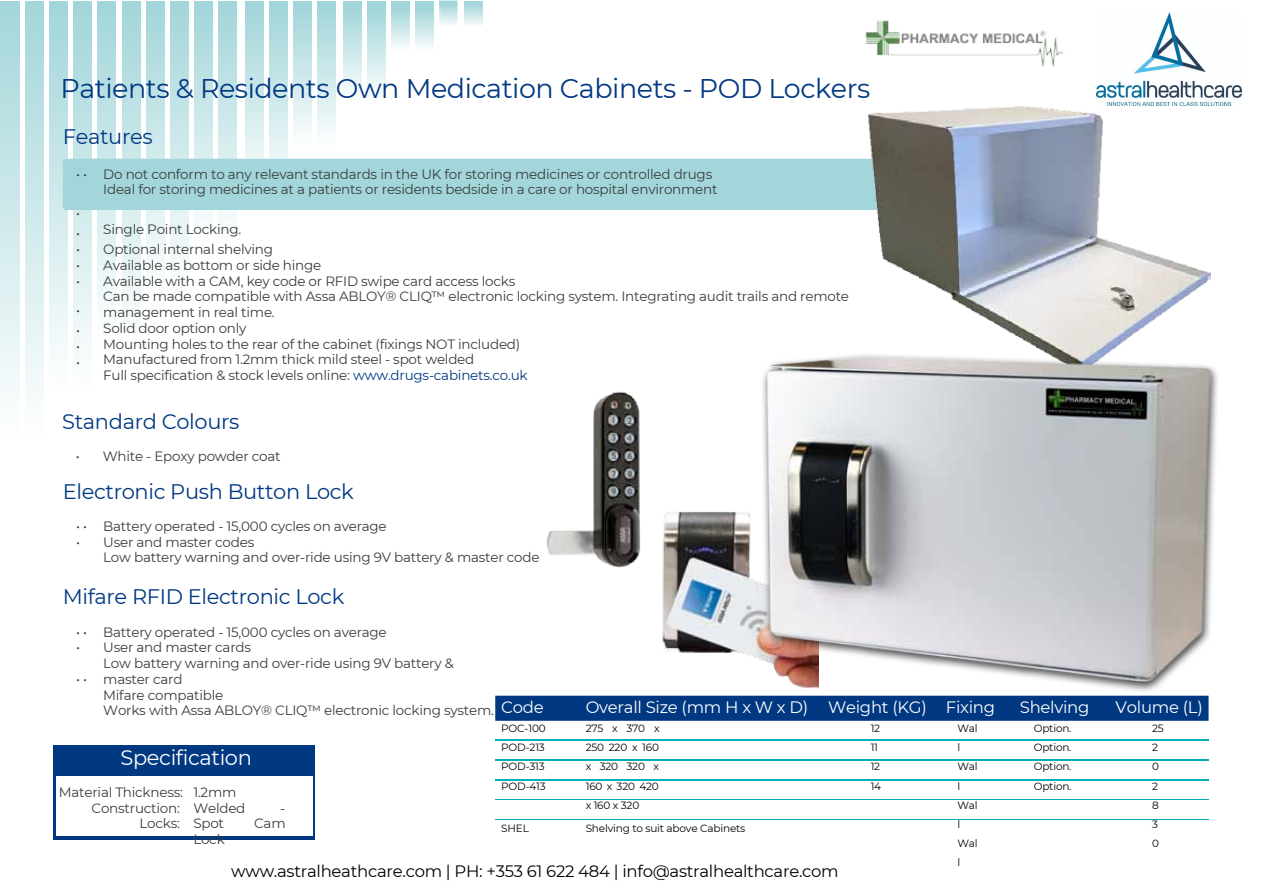
<style>
.page{position:relative;width:1263px;height:894px;background:#fff}
.page>*{position:absolute;margin:0;border:0;box-sizing:border-box;transform-origin:0 0}
.t1{font:27px "Montserrat";letter-spacing:-.015em;color:#003882}
.t2{font:21px "Montserrat";letter-spacing:-.015em;color:#003882}
.t3{font:21px "Montserrat";letter-spacing:-.015em;color:#fff}
.t4{font:16.5px "Montserrat";letter-spacing:-.015em;color:#000}
.t5{font:16.5px "Montserrat";letter-spacing:-.015em;color:#fff}
.t6{font:13.5px/15.8px "Montserrat";letter-spacing:-.015em;color:#393d3b}
.t7{font:10.5px/19px "Montserrat";letter-spacing:-.015em;color:#000;text-align:justify}
.s1{color:#003882}
</style>
<div class="page">
<img style="left:439px;top:0;width:19px;height:25px">
<div style="left:63px;top:159px;width:832px;height:51px;background:#a3d6da;border-radius:4px"></div>
<div style="left:495px;top:695px;width:713px;height:25px;background:#003882"></div>
<hr style="left:495px;top:739px;width:85px;height:1px;background:#00afb7">
<hr style="left:580px;top:739px;width:236px;height:1px;background:#00afb7">
<hr style="left:816px;top:739px;width:121px;height:1px;background:#00afb7">
<hr style="left:937px;top:739px;width:61px;height:1px;background:#00afb7">
<hr style="left:998px;top:739px;width:109px;height:1px;background:#00afb7">
<hr style="left:1107px;top:739px;width:101px;height:1px;background:#00afb7">
<hr style="left:495px;top:759px;width:85px;height:1px;background:#00afb7">
<hr style="left:580px;top:759px;width:236px;height:1px;background:#00afb7">
<hr style="left:816px;top:759px;width:121px;height:1px;background:#00afb7">
<hr style="left:937px;top:759px;width:61px;height:1px;background:#00afb7">
<hr style="left:998px;top:759px;width:109px;height:1px;background:#00afb7">
<hr style="left:1107px;top:759px;width:101px;height:1px;background:#00afb7">
<hr style="left:495px;top:779px;width:85px;height:1px;background:#00afb7">
<hr style="left:580px;top:779px;width:236px;height:1px;background:#00afb7">
<hr style="left:816px;top:779px;width:121px;height:1px;background:#00afb7">
<hr style="left:937px;top:779px;width:61px;height:1px;background:#00afb7">
<hr style="left:998px;top:779px;width:109px;height:1px;background:#00afb7">
<hr style="left:1107px;top:779px;width:101px;height:1px;background:#00afb7">
<hr style="left:495px;top:799px;width:85px;height:1px;background:#00afb7">
<hr style="left:580px;top:799px;width:236px;height:1px;background:#00afb7">
<hr style="left:816px;top:799px;width:121px;height:1px;background:#00afb7">
<hr style="left:937px;top:799px;width:61px;height:1px;background:#00afb7">
<hr style="left:998px;top:799px;width:109px;height:1px;background:#00afb7">
<hr style="left:1107px;top:799px;width:101px;height:1px;background:#00afb7">
<hr style="left:495px;top:818px;width:85px;height:1px;background:#00afb7">
<hr style="left:580px;top:818px;width:236px;height:1px;background:#00afb7">
<hr style="left:816px;top:818px;width:121px;height:1px;background:#00afb7">
<hr style="left:937px;top:818px;width:61px;height:1px;background:#00afb7">
<hr style="left:998px;top:818px;width:109px;height:1px;background:#00afb7">
<hr style="left:1107px;top:818px;width:101px;height:1px;background:#00afb7">
<img style="left:866px;top:106px;width:344px;height:246px">
<img style="left:546px;top:391px;width:95px;height:177px">
<img style="left:662px;top:511px;width:100px;height:149px">
<div style="left:54px;top:745px;width:260px;height:94px;background:#003882"></div>
<div style="left:57px;top:776px;width:255px;height:59px;background:#fff"></div>
<img style="left:762px;top:352px;width:456px;height:339px">
<img style="left:766px;top:356px;width:445px;height:326px">
<img style="left:1096px;top:12px;width:145px;height:94px">
<img style="left:865px;top:20px;width:198px;height:47px">
<h1 class="t1" style="left:61px;top:71px;width:811px">Patients &amp; Residents Own Medication Cabinets - POD Lockers</h1>
<h2 class="t2" style="left:63px;top:124px;width:91px">Features</h2>
<p class="t6" style="left:76px;top:166px;width:13px">••</p>
<p class="t6" style="left:76px;top:203px;width:5px;line-height:20.2px">• •</p>
<p class="t6" style="left:76px;top:241px;width:5px;text-align:justify">• • •</p>
<p class="t6" style="left:76px;top:300px;width:5px;line-height:20.2px">• •</p>
<p class="t6" style="left:76px;top:338px;width:5px">• •</p>
<p class="t6" style="left:103px;top:166px;width:616px">Do not conform to any relevant standards in the UK for storing medicines or controlled drugs<br>Ideal for storing medicines at a patients or residents bedside in a care or hospital environment</p>
<p class="t6" style="left:103px;top:219px;width:171px;line-height:20.2px">Single Point Locking.<br>Optional internal shelving</p>
<p class="t6" style="left:103px;top:257px;width:747px">Available as bottom or side hinge<br>Available with a CAM, key code or RFID swipe card access locks<br>Can be made compatible with Assa ABLOY® CLIQ™ electronic locking system. Integrating audit trails and remote management in real time.<br>Solid door option only<br>Mounting holes to the rear of the cabinet (fixings NOT included)<br>Manufactured from 1.2mm thick mild steel - spot welded<br>Full specification &amp; stock levels online: <span class="s1">www.drugs-cabinets.co.uk</span></p>
<h2 class="t2" style="left:62px;top:408px;width:179px">Standard Colours</h2>
<p class="t6" style="left:76px;top:448px;width:5px">•</p>
<p class="t6" style="left:103px;top:448px;width:180px">White - Epoxy powder coat</p>
<h2 class="t2" style="left:63px;top:478px;width:293px">Electronic Push Button Lock</h2>
<p class="t6" style="left:76px;top:518px;width:13px">•• •</p>
<p class="t6" style="left:103px;top:518px;width:438px">Battery operated - 15,000 cycles on average<br>User and master codes<br>Low battery warning and over-ride using 9V battery &amp; master code</p>
<h2 class="t2" style="left:63px;top:584px;width:283px">Mifare RFID Electronic Lock</h2>
<p class="t6" style="left:76px;top:623px;width:13px">•• •</p>
<p class="t6" style="left:76px;top:671px;width:13px">••</p>
<p class="t6" style="left:103px;top:623px;width:392px">Battery operated - 15,000 cycles on average<br>User and master cards<br>Low battery warning and over-ride using 9V battery &amp; master card<br>Mifare compatible<br>Works with Assa ABLOY® CLIQ™ electronic locking system.</p>
<p class="t5" style="left:501px;top:696px;width:44px">Code</p>
<p class="t5" style="left:586px;top:696px;width:411px">Overall Size (mm H x W x D) Weight (KG) Fixing</p>
<p class="t5" style="left:1020px;top:696px;width:71px">Shelving</p>
<p class="t5" style="left:1116px;top:696px;width:89px">Volume (L)</p>
<h2 class="t3" style="left:120px;top:744px;width:133px">Specification</h2>
<p class="t6" style="left:59px;top:783px;width:126px;text-align:right">Material Thickness:<br>Construction:<br>Locks:</p>
<p class="t6" style="left:193px;top:783px;width:54px">1.2mm<br>Welded<br>Spot</p>
<p class="t6" style="left:193px;top:831px;width:33px">Lock</p>
<p class="t6" style="left:254px;top:815px;width:33px">Cam</p>
<p class="t7" style="left:501px;top:718px;width:46px">POC-100<br>POD-213<br>POD-313<br>POD-413</p>
<p class="t7" style="left:586px;top:718px;width:75px">275 x 370 x 250 220 x 160 x 320 320 x 160 x 320 420 x 160 x 320</p>
<p class="t7" style="left:586px;top:818px;width:161px">Shelving to suit above Cabinets</p>
<p class="t7" style="left:501px;top:818px;width:29px">SHEL</p>
<p class="t4" style="left:231px;top:860px;width:609px">www.astralheathcare.com | PH: +353 61 622 484 | info@astralhealthcare.com</p>
<p class="t7" style="left:871px;top:718px;width:12px;text-align:left">12<br>11<br>12<br>14</p>
<p class="t7" style="left:957px;top:718px;width:22px;text-align:left">Wal l<br>Wal l<br>Wal l<br>Wal l</p>
<p class="t7" style="left:1034px;top:718px;width:39px">Option.<br>Option.<br>Option.<br>Option.</p>
<p class="t7" style="left:1152px;top:718px;width:13px;text-align:left">25<br>2<br>0<br>2<br>8<br>3<br>0</p>
</div>
